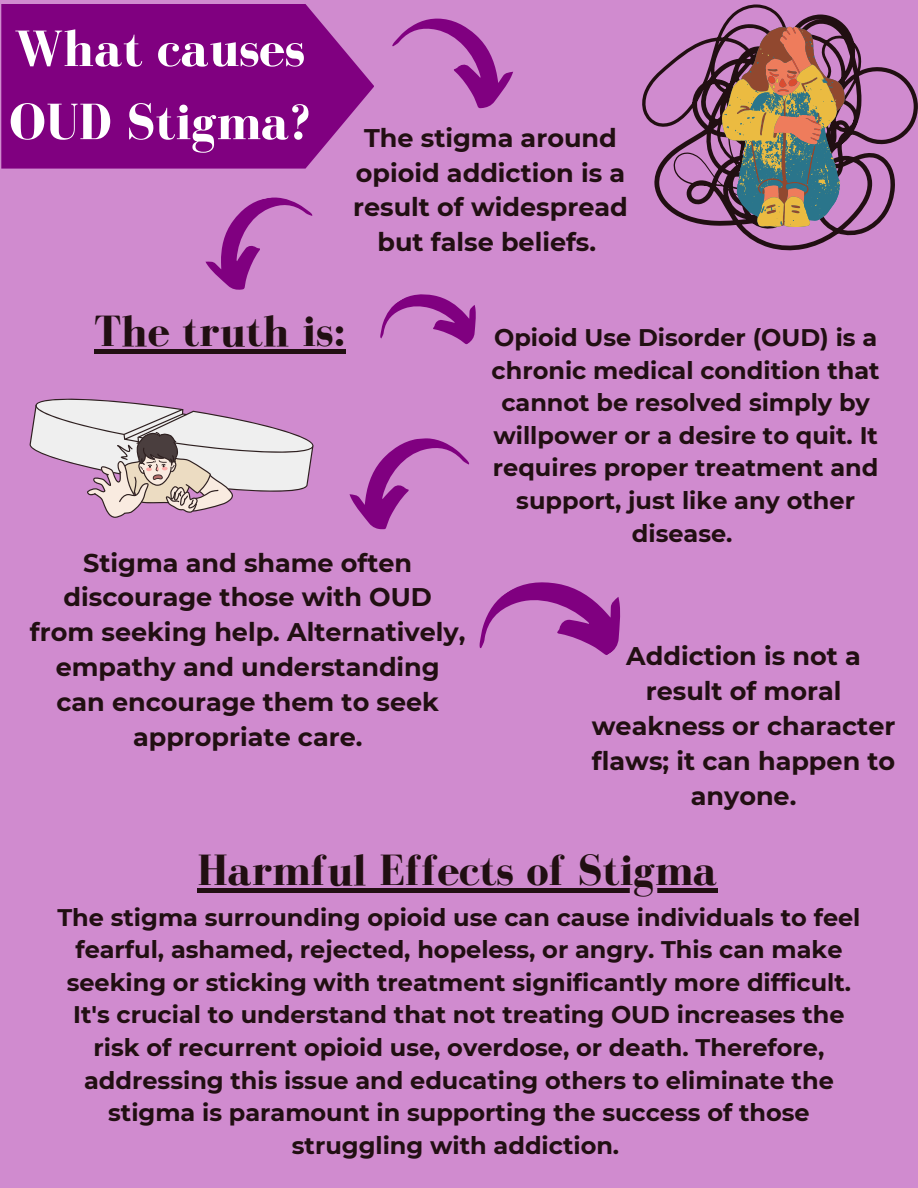
<style>
.page{position:relative;width:918px;height:1188px;background:#d08bcf}
.page>*{position:absolute;margin:0;border:0;box-sizing:border-box;transform-origin:0 0}
.t1{font:700 52.5px/73.2px "Bodoni FLF";color:#fff}
.t2{font:700 45px "Bodoni FLF";color:#210f12}
.t3{font:700 25.5px/34.8px "Montserrat";color:#210f12;text-align:center}
.t4{font:700 24px/32.7px "Montserrat";color:#210f12;text-align:center}
</style>
<div class="page">
<svg style="left:642px;top:4px;width:276px;height:247px"></svg>
<svg style="left:722px;top:26px;width:122px;height:201px;background:#907564"></svg>
<svg style="left:1px;top:4px;width:373px;height:165px;background:#870d87"></svg>
<svg style="left:392px;top:18px;width:121px;height:90px"></svg>
<svg style="left:205px;top:197px;width:108px;height:93px"></svg>
<svg style="left:380px;top:294px;width:96px;height:51px"></svg>
<svg style="left:349px;top:438px;width:121px;height:92px"></svg>
<svg style="left:479px;top:582px;width:142px;height:73px"></svg>
<svg style="left:29px;top:398px;width:285px;height:120px"></svg>
<div style="left:94px;top:349px;width:252px;height:5px;background:#210f12"></div>
<hr style="left:197px;top:889px;width:520px;height:4px;background:#210f12">
<p class="t1" style="left:9px;top:12px;width:303px">What causes<br>OUD Stigma?</p>
<h1 class="t3" style="left:353px;top:120px;width:276px">The stigma around opioid addiction is a result of widespread but false beliefs.</h1>
<p class="t2" style="left:94px;top:307px;width:253px">The truth is:</p>
<p class="t4" style="left:492px;top:321px;width:390px">Opioid Use Disorder (OUD) is a chronic medical condition that cannot be resolved simply by willpower or a desire to quit. It requires proper treatment and support, just like any other disease.</p>
<p class="t3" style="left:30px;top:545px;width:437px">Stigma and shame often discourage those with OUD from seeking help. Alternatively, empathy and understanding can encourage them to seek appropriate care.</p>
<p class="t3" style="left:592px;top:638px;width:305px">Addiction is not a result of moral weakness or character flaws; it can happen to anyone.</p>
<p class="t2" style="left:197px;top:846px;width:522px">Harmful Effects of Stigma</p>
<h2 class="t4" style="left:57px;top:901px;width:805px">The stigma surrounding opioid use can cause individuals to feel fearful, ashamed, rejected, hopeless, or angry. This can make seeking or sticking with treatment significantly more difficult.<br>It's crucial to understand that not treating OUD increases the risk of recurrent opioid use, overdose, or death. Therefore, addressing this issue and educating others to eliminate the stigma is paramount in supporting the success of those struggling with addiction.</h2>
</div>
